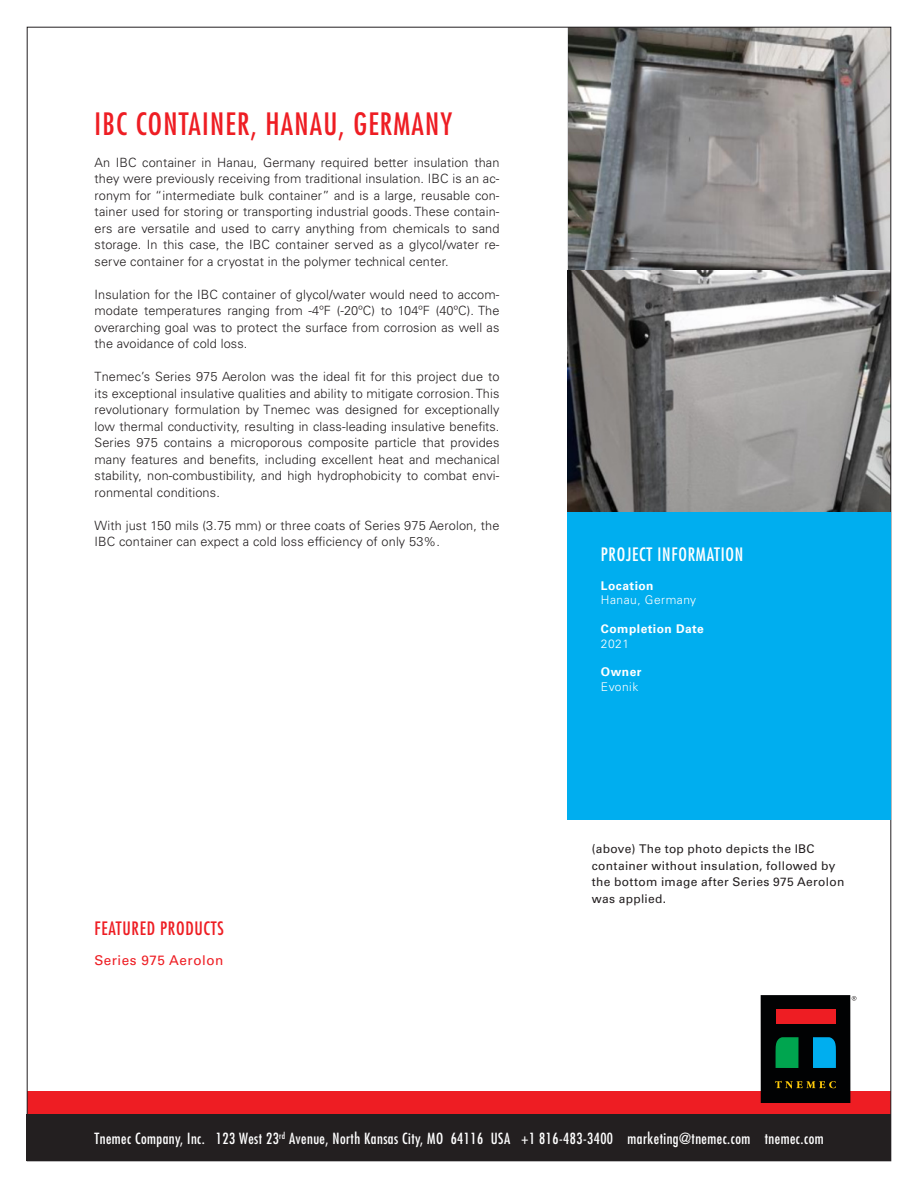
<style>
.page{position:relative;width:918px;height:1188px;background:#fff}
.page>*{position:absolute;margin:0;border:0;box-sizing:border-box;transform-origin:0 0}
.t1{font:condensed 30px "Futura Std";letter-spacing:.04em;color:#ee1d23}
.t2{font:condensed 18px "Futura Std";letter-spacing:.04em;color:#fff}
.t3{font:condensed 18px "Futura Std";letter-spacing:.04em;color:#ee1d23}
.t4{font:condensed 15px "Futura Std";letter-spacing:.03em;color:#fff}
.t5{font:13.5px "Univers LT Std";letter-spacing:.04em;color:#ee1d23}
.t6{font:300 12.75px/16.5px "Univers LT Std";letter-spacing:.01em;color:#231f20;text-align:justify}
.Body_on_White{font:12px/16.5px "Univers LT Std";letter-spacing:.025em;color:#231f20}
.t7{font:700 12px "Univers LT Std";letter-spacing:.04em;color:#fff}
.t8{font:300 12px "Univers LT Std";letter-spacing:.04em;color:#fff}
</style>
<div class="page">
<div style="left:27px;top:1091px;width:864px;height:24px;background:#ee1d23"></div>
<img style="left:567px;top:270px;width:322px;height:243px">
<svg style="left:567px;top:29px;width:322px;height:241px;background:#838281"></svg>
<div style="left:27px;top:1115px;width:864px;height:46px;background:#231f20"></div>
<div style="left:761px;top:995px;width:89px;height:108px;background:#010203"></div>
<div style="left:776px;top:1010px;width:60px;height:14px;background:#ee1d23"></div>
<svg style="left:775px;top:1037px;width:24px;height:31px"></svg>
<svg style="left:813px;top:1037px;width:23px;height:31px"></svg>
<svg style="left:775px;top:1081px;width:61px;height:7px"></svg>
<svg style="left:852px;top:996px;width:4px;height:5px"></svg>
<div style="left:567px;top:513px;width:324px;height:307px;background:#00aeef"></div>
<p class="t1" style="left:94px;top:106px;width:359px">IBC CONTAINER, HANAU, GERMANY</p>
<p class="t6" style="left:94px;top:154px;width:407px">An IBC container in Hanau, Germany required better insulation than they were previously receiving from traditional insulation. IBC is an ac&shy;ronym for “intermediate bulk container” and is a large, reusable con&shy;tainer used for storing or transporting industrial goods. These contain&shy;ers are versatile and used to carry anything from chemicals to sand storage. In this case, the IBC container served as a glycol/water re&shy;serve container for a cryostat in the polymer technical center.</p>
<p class="t6" style="left:94px;top:286px;width:407px">Insulation for the IBC container of glycol/water would need to accom&shy;modate temperatures ranging from -4ºF (-20ºC) to 104ºF (40ºC). The overarching goal was to protect the surface from corrosion as well as the avoidance of cold loss.</p>
<p class="t6" style="left:94px;top:369px;width:407px">Tnemec’s Series 975 Aerolon was the ideal fit for this project due to its exceptional insulative qualities and ability to mitigate corrosion. This revolutionary formulation by Tnemec was designed for exceptionally low thermal conductivity, resulting in class-leading insulative benefits.<br>Series 975 contains a microporous composite particle that provides many features and benefits, including excellent heat and mechanical stability, non-combustibility, and high hydrophobicity to combat envi&shy;ronmental conditions.</p>
<p class="t6" style="left:94px;top:517px;width:406px">With just 150 mils (3.75 mm) or three coats of Series 975 Aerolon, the<br>IBC container can expect a cold loss efficiency of only 53%.</p>
<p class="t3" style="left:94px;top:918px;width:131px">FEATURED PRODUCTS</p>
<p class="t5" style="left:94px;top:953px;width:131px">Series 975 Aerolon</p>
<p class="t2" style="left:601px;top:544px;width:144px">PROJECT INFORMATION</p>
<p class="t7" style="left:601px;top:579px;width:54px">Location</p>
<p class="t8" style="left:601px;top:593px;width:97px">Hanau, Germany</p>
<p class="t7" style="left:601px;top:622px;width:104px">Completion Date</p>
<p class="t8" style="left:601px;top:636px;width:30px">2021</p>
<p class="t7" style="left:601px;top:665px;width:42px">Owner</p>
<p class="t8" style="left:601px;top:679px;width:39px">Evonik</p>
<p class="Body_on_White" style="left:592px;top:841px;width:254px">(above) The top photo depicts the IBC container without insulation, followed by the bottom image after Series 975 Aerolon was applied.</p>
<p class="t4" style="left:94px;top:1129px;width:731px">Tnemec Company, Inc. 123 West 23<sup>rd</sup> Avenue, North Kansas City, MO 64116 USA +1 816-483-3400 marketing@tnemec.com tnemec.com</p>
</div>
